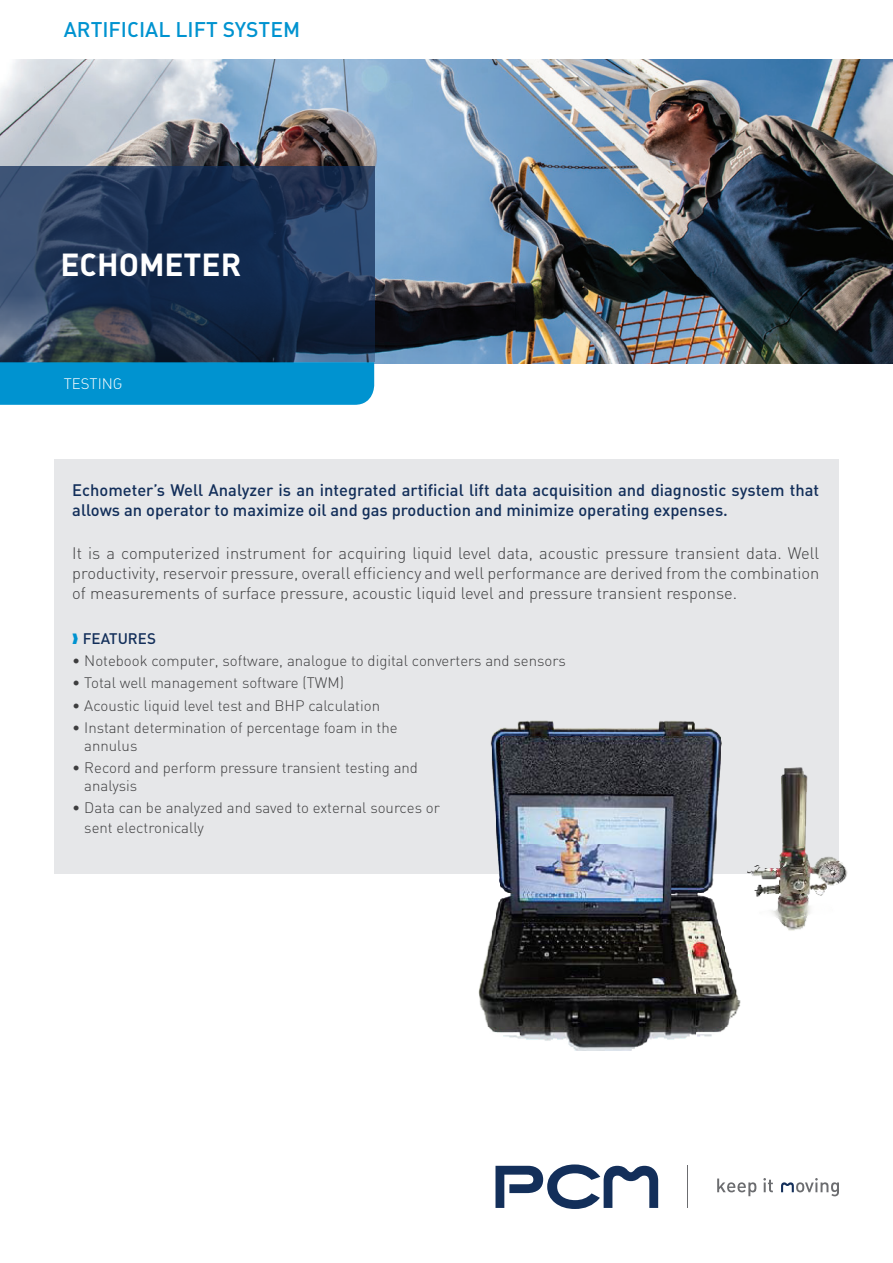
<style>
.page{position:relative;width:893px;height:1263px;background:#fff}
.page>*{position:absolute;margin:0;border:0;box-sizing:border-box;transform-origin:0 0}
.t1{font:31.5px "DIN Bold Alternate";color:#fff}
.t2{font:21px "DIN Medium Alternate";color:#0093d0}
.t3{font:16.5px/19.8px "DIN Light Alternate";color:#3e3e3f;text-align:justify}
.t4{font:16.5px/19.8px "DIN Medium Alternate";color:#132f5a}
.t5{font:15.15px "DIN Medium Alternate";color:#132f5a}
.t6{font:15px/18px "DIN Light Alternate";color:#3e3e3f}
.t7{font:15px "DIN Light Alternate";color:#fff}
</style>
<div class="page">
<img style="left:0;top:60px;width:893px;height:303px">
<svg style="left:495px;top:1164px;width:163px;height:45px"></svg>
<hr style="left:687px;top:1166px;width:1px;height:42px;background:#6c6d70">
<svg style="left:717px;top:1178px;width:39px;height:18px"></svg>
<svg style="left:763px;top:1178px;width:10px;height:14px"></svg>
<svg style="left:781px;top:1178px;width:58px;height:18px"></svg>
<div style="left:0;top:362px;width:374px;height:43px;background:#0093d0"></div>
<svg style="left:0;top:167px;width:374px;height:195px;background:#223755"></svg>
<div style="left:54px;top:459px;width:785px;height:415px;background:#e6e7e9"></div>
<img style="left:478px;top:720px;width:370px;height:330px">
<p class="t2" style="left:64px;top:16px;width:238px">ARTIFICIAL LIFT SYSTEM</p>
<p class="t1" style="left:60px;top:244px;width:182px">ECHOMETER</p>
<p class="t7" style="left:64px;top:374px;width:60px">TESTING</p>
<p class="t4" style="left:72px;top:480px;width:748px">Echometer’s Well Analyzer is an integrated artificial lift data acquisition and diagnostic system that allows an operator to maximize oil and gas production and minimize operating expenses.</p>
<p class="t3" style="left:72px;top:543px;width:748px">It is a computerized instrument for acquiring liquid level data, acoustic pressure transient data. Well productivity, reservoir pressure, overall efficiency and well performance are derived from the combination of measurements of surface pressure, acoustic liquid level and pressure transient response.</p>
<p class="t5" style="left:83px;top:629px;width:75px">FEATURES</p>
<p class="t6" style="left:72px;top:652px;width:495px">• Notebook computer, software, analogue to digital converters and sensors</p>
<p class="t6" style="left:72px;top:674px;width:273px">• Total well management software (TWM)</p>
<p class="t6" style="left:72px;top:696px;width:309px">• Acoustic liquid level test and BHP calculation</p>
<p class="t6" style="left:84px;top:718px;width:315px;text-indent:-12px">• Instant determination of percentage foam in the annulus</p>
<p class="t6" style="left:84px;top:759px;width:335px;text-indent:-12px">• Record and perform pressure transient testing and analysis</p>
<p class="t6" style="left:84px;top:798px;width:357px;line-height:19.8px;text-indent:-12px">• Data can be analyzed and saved to external sources or sent electronically</p>
</div>
